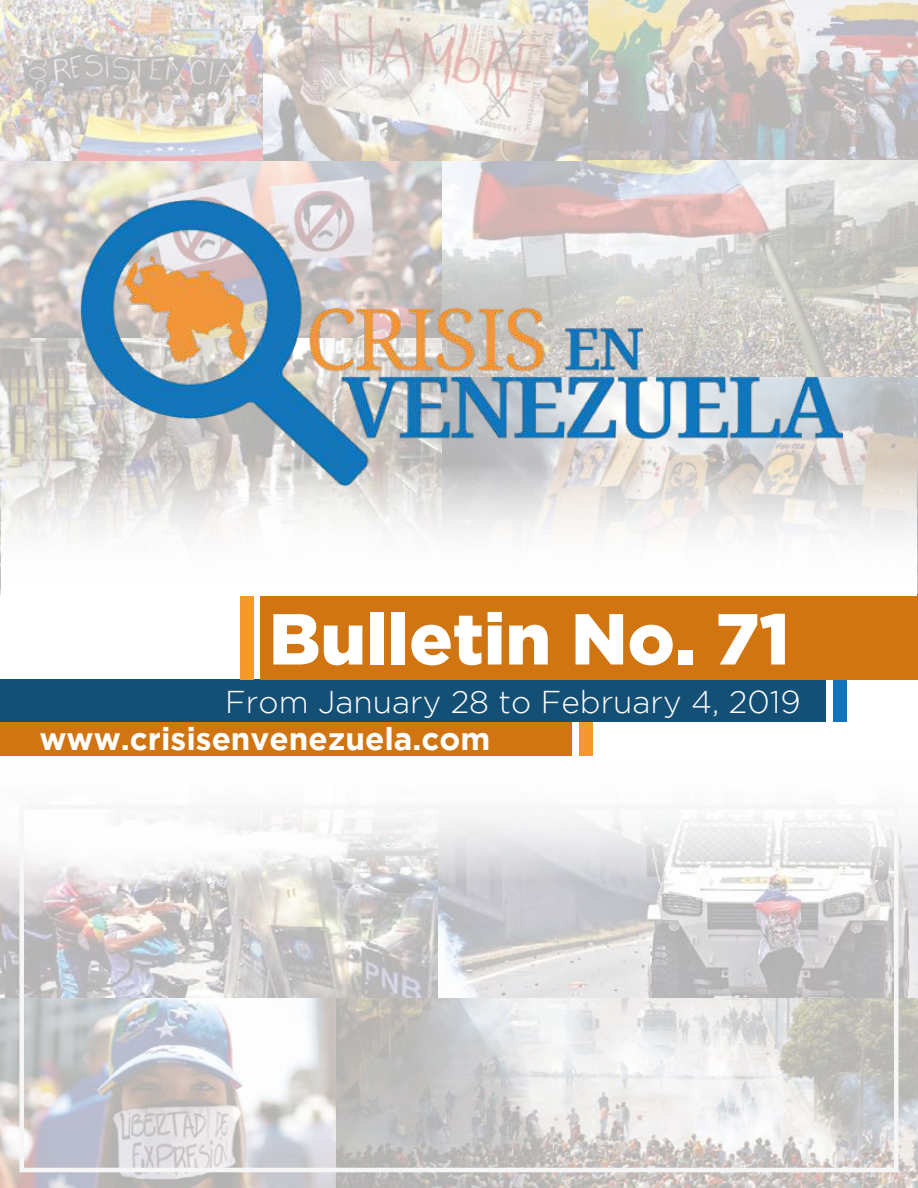
<style>
.page{position:relative;width:918px;height:1188px;background:#fff}
.page>*{position:absolute;margin:0;border:0;box-sizing:border-box;transform-origin:0 0}
.t1{font:900 72px "Gotham";color:#fff}
.t2{font:300 31.5px "Gotham";color:#fff}
.t3{font:700 31.5px "Gotham";color:#fff}
</style>
<div class="page">
<div style="left:0;top:680px;width:825px;height:42px;background:#144f76"></div>
<div style="left:833px;top:680px;width:13px;height:42px;background:#1275bb"></div>
<div style="left:261px;top:594px;width:657px;height:86px;background:#d17512"></div>
<div style="left:240px;top:594px;width:13px;height:86px;background:#f5992c"></div>
<img style="left:0;top:998px;width:336px;height:190px">
<img style="left:336px;top:998px;width:582px;height:190px">
<img style="left:437px;top:881px;width:481px;height:117px">
<img style="left:0;top:881px;width:437px;height:117px">
<img style="left:0;top:161px;width:443px;height:177px">
<img style="left:0;top:338px;width:69px;height:257px">
<img style="left:588px;top:0;width:330px;height:161px">
<img style="left:842px;top:377px;width:76px;height:218px">
<img style="left:443px;top:161px;width:475px;height:216px">
<img style="left:0;top:0;width:263px;height:161px">
<img style="left:263px;top:0;width:325px;height:161px">
<svg style="left:0;top:749px;width:918px;height:132px"></svg>
<svg style="left:2px;top:464px;width:915px;height:132px"></svg>
<div style="left:0;top:722px;width:571px;height:34px;background:#d17512"></div>
<div style="left:579px;top:722px;width:13px;height:34px;background:#f5992c"></div>
<img style="left:69px;top:187px;width:773px;height:311px">
<div style="left:19px;top:805px;width:880px;height:367px;border:5px solid #f6f6f6"></div>
<h1 class="t1" style="left:269px;top:597px;width:522px">Bulletin No. 71</h1>
<p class="t2" style="left:225px;top:684px;width:577px">From January 28 to February 4, 2019</p>
<p class="t3" style="left:40px;top:720px;width:452px">www.crisisenvenezuela.com</p>
</div>
